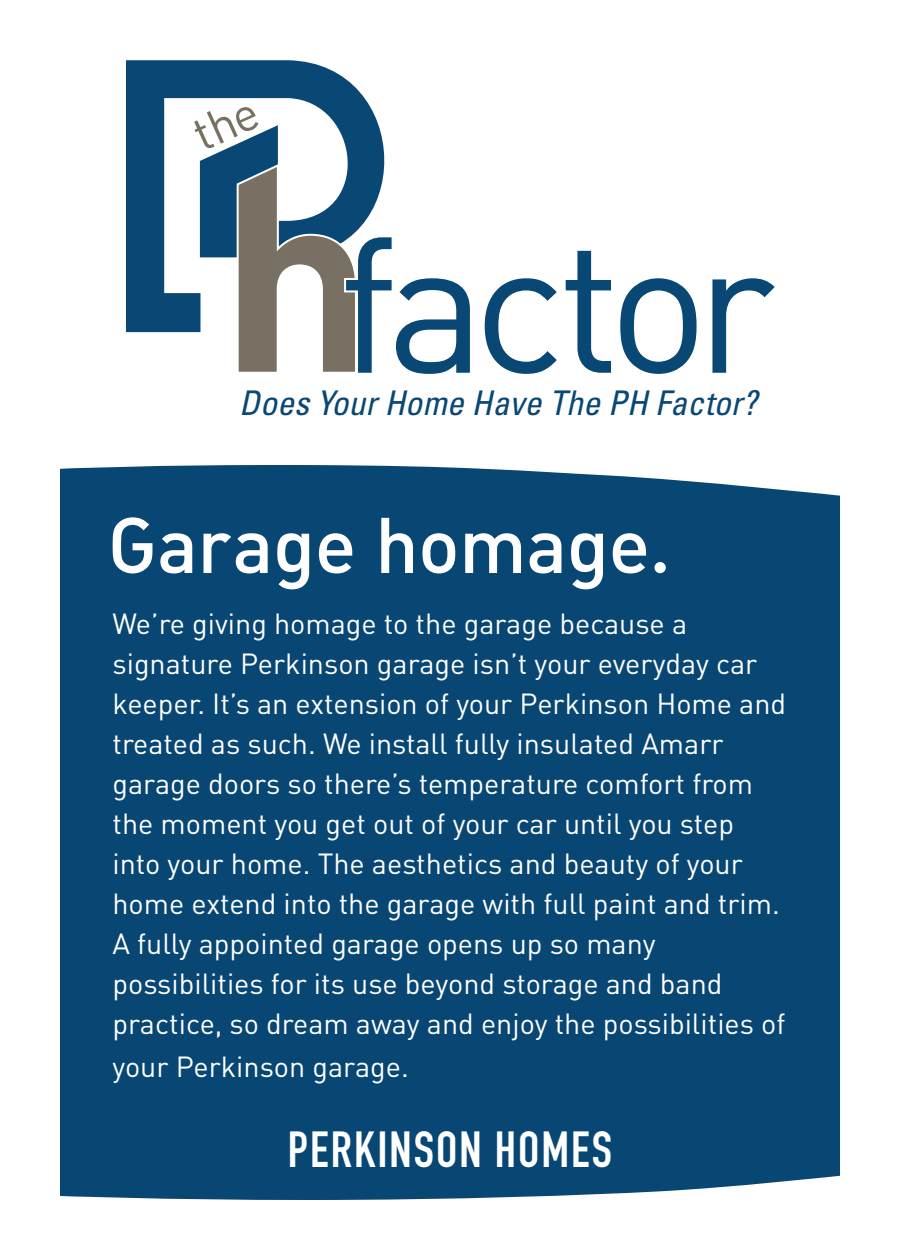
<style>
.page{position:relative;width:900px;height:1260px;background:#fff}
.page>*{position:absolute;margin:0;border:0;box-sizing:border-box;transform-origin:0 0}
.t1{font:77.5px "DIN Medium Alternate";letter-spacing:-.01em;color:#fff}
.t2{font:50px "DIN Engschrift Std";letter-spacing:.04em;color:#fff}
.t3{font:italic condensed 34px "Univers LT Std";color:#094774}
.t4{font:28.75px/40.2px "DIN";color:#fff}
</style>
<div class="page">
<svg style="left:126px;top:60px;width:259px;height:272px;fill:#094774"></svg>
<svg style="left:236px;top:162px;width:234px;height:212px"></svg>
<svg style="left:485px;top:278px;width:72px;height:96px"></svg>
<svg style="left:566px;top:251px;width:45px;height:122px"></svg>
<svg style="left:620px;top:278px;width:77px;height:96px"></svg>
<svg style="left:712px;top:278px;width:63px;height:95px"></svg>
<div style="left:60px;top:465px;width:780px;height:735px;background:#084774"></div>
<svg style="left:191px;top:104px;width:69px;height:47px"></svg>
<p class="t3" style="left:239px;top:381px;width:520px">Does Your Home Have The PH Factor?</p>
<p class="t1" style="left:108px;top:493px;width:565px">Garage homage.</p>
<p class="t4" style="left:112px;top:604px;width:675px">We’re giving homage to the garage because a signature Perkinson garage isn’t your everyday car keeper. It’s an extension of your Perkinson Home and treated as such. We install fully insulated Amarr garage doors so there’s temperature comfort from the moment you get out of your car until you step into your home. The aesthetics and beauty of your home extend into the garage with full paint and trim.<br>A fully appointed garage opens up so many possibilities for its use beyond storage and band practice, so dream away and enjoy the possibilities of your Perkinson garage.</p>
<p class="t2" style="left:288px;top:1120px;width:326px">PERKINSON HOMES</p>
</div>
